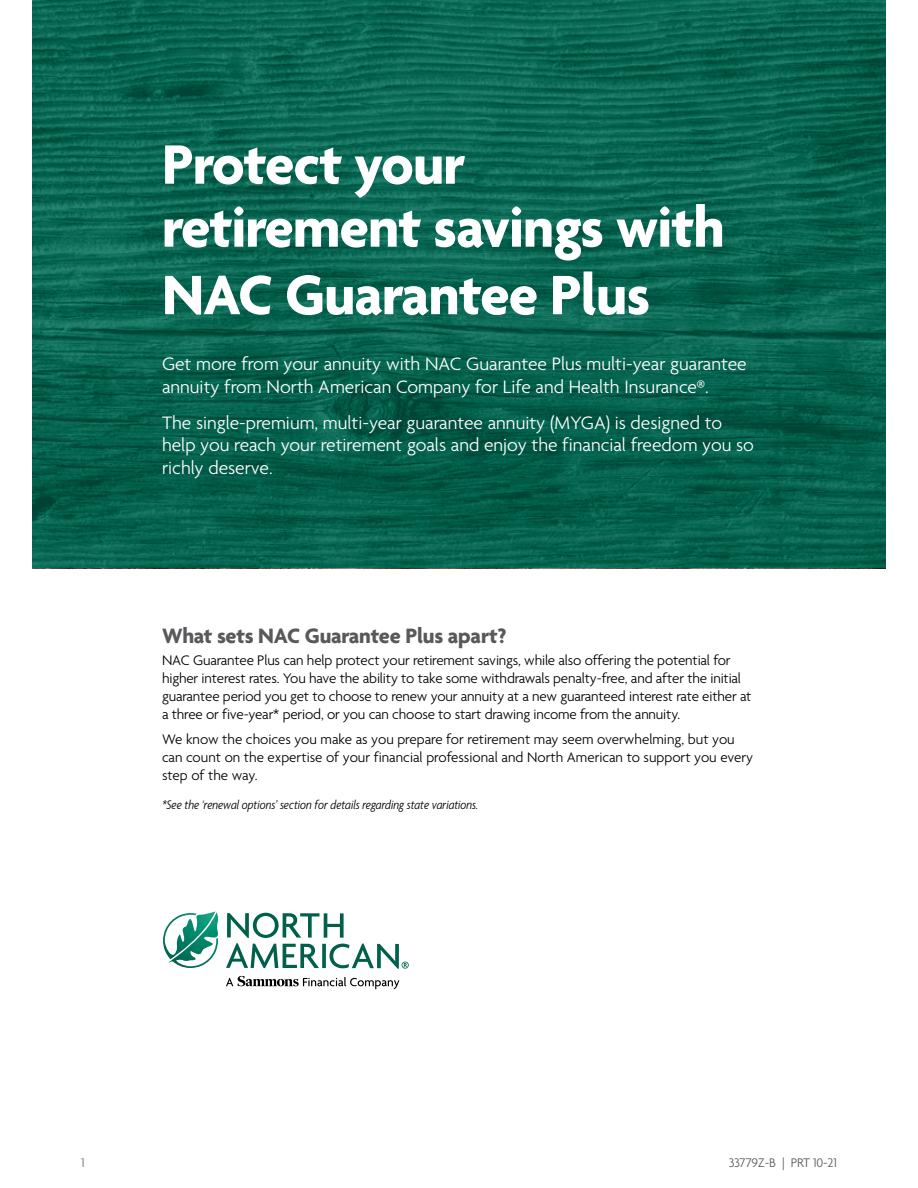
<style>
.page{position:relative;width:918px;height:1188px;background:#fff}
.page>*{position:absolute;margin:0;border:0;box-sizing:border-box;transform-origin:0 0}
.t1{font:700 60px/65.2px "Agenda";letter-spacing:-.015em;color:#fff}
.t2{font:700 22.5px "Agenda";letter-spacing:-.01em;color:#58595b}
.t3{font:300 19.5px/22.5px "Agenda";color:#fff}
.t4{font:300 15px/18px "Agenda";letter-spacing:-.01em;color:#000}
.t5{font:italic 300 condensed 13.5px "Agenda";color:#000}
.t6{font:300 13.5px "Agenda";letter-spacing:-.01em;color:#58595b}
.t7{font:300 13.5px "Agenda";color:#6d6e71}
</style>
<div class="page">
<svg style="left:32px;top:0;width:854px;height:568px;background:#06634f"></svg>
<svg style="left:163px;top:912px;width:56px;height:56px"></svg>
<svg style="left:226px;top:976px;width:173px;height:13px"></svg>
<svg style="left:226px;top:913px;width:183px;height:56px"></svg>
<h1 class="t1" style="left:162px;top:136px;width:564px">Protect your retirement savings with<br>NAC Guarantee Plus</h1>
<h3 class="t3" style="left:162px;top:354px;width:586px">Get more from your annuity with NAC Guarantee Plus multi-year guarantee annuity from North American Company for Life and Health Insurance®.</h3>
<h3 class="t3" style="left:162px;top:413px;width:593px">The single-premium, multi-year guarantee annuity (MYGA) is designed to help you reach your retirement goals and enjoy the financial freedom you so richly deserve.</h3>
<h2 class="t2" style="left:162px;top:624px;width:346px">What sets NAC Guarantee Plus apart?</h2>
<p class="t4" style="left:162px;top:652px;width:591px">NAC Guarantee Plus can help protect your retirement savings, while also offering the potential for higher interest rates. You have the ability to take some withdrawals penalty-free, and after the initial guarantee period you get to choose to renew your annuity at a new guaranteed interest rate either at a three or five-year* period, or you can choose to start drawing income from the annuity.</p>
<p class="t4" style="left:162px;top:731px;width:593px">We know the choices you make as you prepare for retirement may seem overwhelming, but you can count on the expertise of your financial professional and North American to support you every step of the way.</p>
<p class="t5" style="left:162px;top:796px;width:318px">*See the ‘renewal options’ section for details regarding state variations.</p>
<p class="t7" style="left:81px;top:1155px;width:5px">1</p>
<p class="t6" style="left:729px;top:1155px;width:110px">33779Z-B | PRT 10-21</p>
</div>
